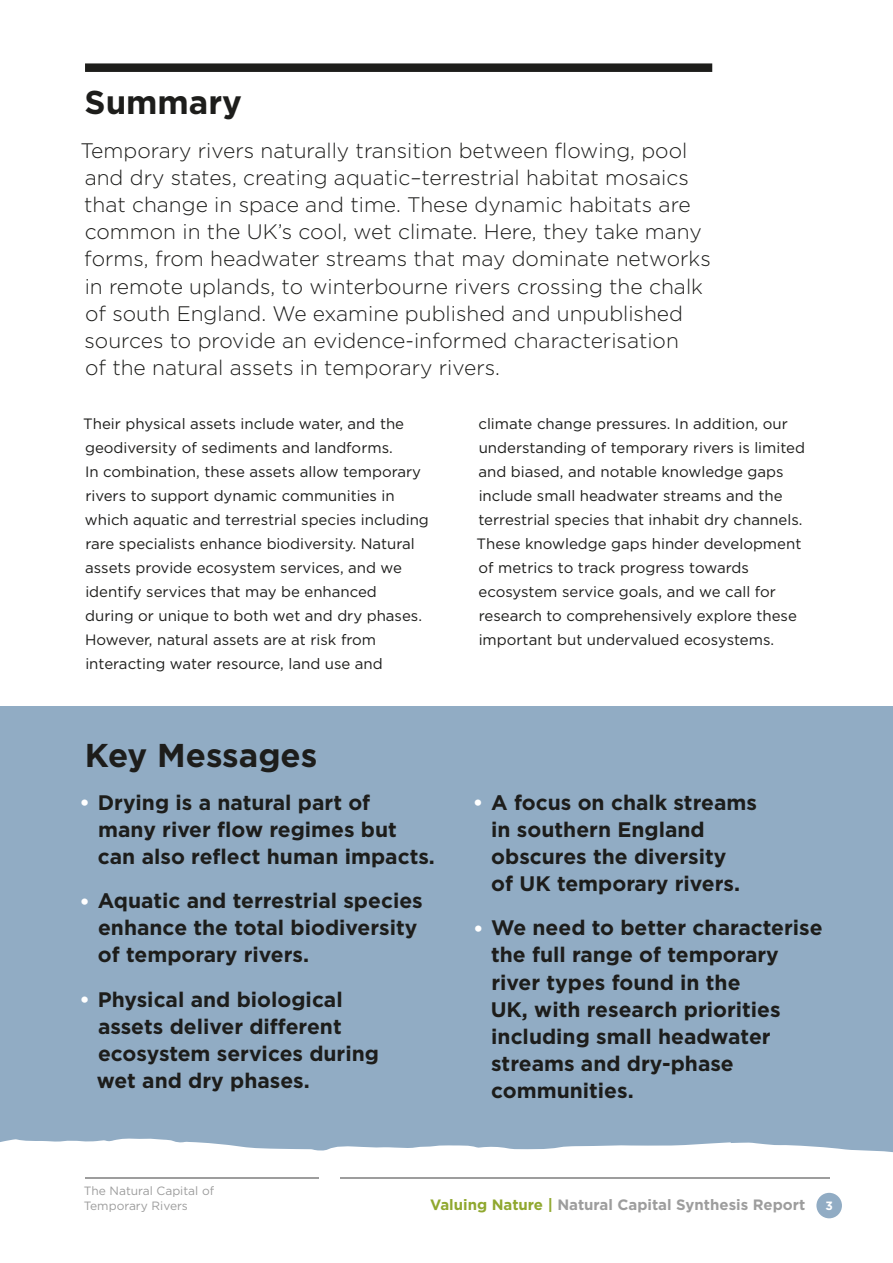
<style>
.page{position:relative;width:893px;height:1263px;background:#fff}
.page>*{position:absolute;margin:0;border:0;box-sizing:border-box;transform-origin:0 0}
.t1{font:700 33px "Gotham";color:#1d1d1b}
.t2{font:700 21px/27px "Gotham";color:#1d1d1b}
.t3{font:300 21px/27px "Gotham";color:#1d1d1b}
.t4{font:15px/24px "Gotham";color:#1d1d1b}
.t5{font:700 15px "Gotham";color:#9d9d9d}
.t6{font:12px/15px "Gotham";color:#9d9d9d}
.t7{font:700 12px "Gotham";color:#fff}
.s1{color:#fff}
.s2{color:#90a82f}
</style>
<div class="page">
<div style="left:816px;top:1193px;width:26px;height:25px;background:#91acc4;border-radius:50%"></div>
<hr style="left:340px;top:1178px;width:489px;height:1px;background:#9d9d9d">
<hr style="left:85px;top:1178px;width:234px;height:1px;background:#9d9d9d">
<div style="left:85px;top:63px;width:627px;height:9px;background:#1d1d1b"></div>
<div style="left:0;top:706px;width:893px;height:451px;background:#91acc4"></div>
<svg style="left:0;top:1138px;width:893px;height:19px"></svg>
<p class="t1" style="left:85px;top:84px;width:159px">Summary</p>
<p class="t3" style="left:81px;top:137px;width:632px">Temporary rivers naturally transition between flowing, pool and dry states, creating aquatic–terrestrial habitat mosaics that change in space and time. These dynamic habitats are common in the UK’s cool, wet climate. Here, they take many forms, from headwater streams that may dominate networks in remote uplands, to winterbourne rivers crossing the chalk of south England. We examine published and unpublished sources to provide an evidence-informed characterisation<br>of the natural assets in temporary rivers.</p>
<p class="t4" style="left:83px;top:412px;width:347px">Their physical assets include water, and the geodiversity of sediments and landforms.<br>In combination, these assets allow temporary rivers to support dynamic communities in which aquatic and terrestrial species including rare specialists enhance biodiversity. Natural assets provide ecosystem services, and we identify services that may be enhanced<br>during or unique to both wet and dry phases.<br>However, natural assets are at risk from interacting water resource, land use and</p>
<p class="t4" style="left:477px;top:412px;width:330px">climate change pressures. In addition, our understanding of temporary rivers is limited and biased, and notable knowledge gaps include small headwater streams and the terrestrial species that inhabit dry channels.<br>These knowledge gaps hinder development of metrics to track progress towards ecosystem service goals, and we call for research to comprehensively explore these important but undervalued ecosystems.</p>
<p class="t1" style="left:85px;top:736px;width:234px">Key Messages</p>
<p class="t2" style="left:98px;top:789px;width:339px;text-indent:-18px"><span class="s1">•</span> Drying is a natural part of<br>many river flow regimes but can also reflect human impacts.</p>
<p class="t2" style="left:98px;top:887px;width:326px;text-indent:-18px"><span class="s1">•</span> Aquatic and terrestrial species enhance the total biodiversity of temporary rivers.</p>
<p class="t2" style="left:97px;top:985px;width:284px;text-indent:-17px"><span class="s1">•</span> Physical and biological assets deliver different ecosystem services during wet and dry phases.</p>
<p class="t2" style="left:491px;top:789px;width:267px;text-indent:-18px"><span class="s1">•</span> A focus on chalk streams in southern England obscures the diversity<br>of UK temporary rivers.</p>
<p class="t2" style="left:491px;top:914px;width:333px;text-indent:-18px"><span class="s1">•</span> We need to better characterise the full range of temporary river types found in the<br>UK, with research priorities including small headwater streams and dry-phase communities.</p>
<p class="t6" style="left:84px;top:1183px;width:132px">The Natural Capital of<br>Temporary Rivers</p>
<p class="t5" style="left:430px;top:1196px;width:376px"><span class="s2">Valuing Nature |</span> Natural Capital Synthesis Report</p>
<p class="t7" style="left:825px;top:1199px;width:9px">3</p>
</div>
